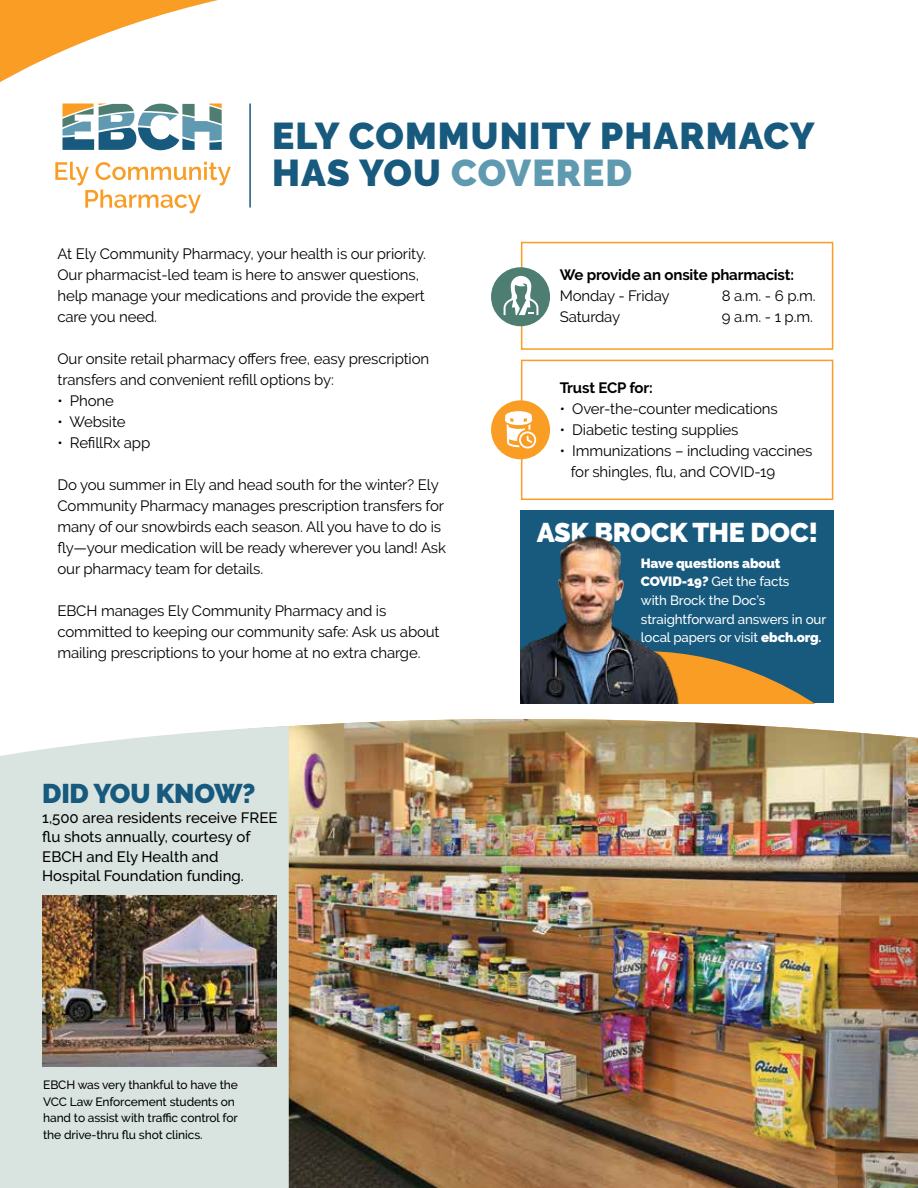
<style>
.page{position:relative;width:918px;height:1188px;background:#fff}
.page>*{position:absolute;margin:0;border:0;box-sizing:border-box;transform-origin:0 0}
.t1{font:900 37.2px/37.2px "Raleway";letter-spacing:.03em;color:#175a7e}
.t2{font:900 27px "Raleway";letter-spacing:-.01em;color:#fff}
.t3{font:900 27px "Raleway";letter-spacing:-.01em;color:#175a7e}
.t4{font:15px/21px "Raleway";letter-spacing:-.01em;color:#000}
.t5{font:500 15px/19.5px "Raleway";color:#000}
.t6{font:700 15px "Raleway";letter-spacing:-.01em;color:#000}
.t7{font:500 13.35px/18.6px "Raleway";letter-spacing:-.01em;color:#fff}
.t8{font:500 12px/16.5px "Raleway";letter-spacing:-.01em;color:#000}
.s1{color:#5f9ab0}
.s2{font-weight:900}
.s3{font-weight:700}
</style>
<div class="page">
<svg style="left:0;top:0;width:251px;height:119px"></svg>
<div style="left:521px;top:242px;width:312px;height:108px;border:2px solid #f99d25"></div>
<img style="left:289px;top:719px;width:629px;height:469px">
<div style="left:521px;top:360px;width:312px;height:140px;border:2px solid #f99d25"></div>
<div style="left:521px;top:510px;width:313px;height:193px;background:#175a7e"></div>
<div style="left:0;top:726px;width:289px;height:462px;background:#d9e4e1"></div>
<img style="left:42px;top:896px;width:234px;height:171px">
<svg style="left:709px;top:658px;width:105px;height:45px"></svg>
<div style="left:491px;top:400px;width:59px;height:59px;background:#f99d25;border-radius:50%"></div>
<svg style="left:505px;top:411px;width:31px;height:38px"></svg>
<div style="left:491px;top:267px;width:59px;height:59px;background:#4e7e71;border-radius:50%"></div>
<svg style="left:504px;top:276px;width:34px;height:39px"></svg>
<svg style="left:63px;top:104px;width:159px;height:46px"></svg>
<svg style="left:55px;top:162px;width:176px;height:51px"></svg>
<hr style="left:249px;top:104px;width:2px;height:104px;background:#175a7e">
<img style="left:521px;top:536px;width:188px;height:167px">
<h1 class="t1" style="left:272px;top:117px;width:544px">ELY COMMUNITY PHARMACY<br>HAS YOU <span class="s1">COVERED</span></h1>
<p class="t4" style="left:57px;top:243px;width:370px">At Ely Community Pharmacy, your health is our priority.<br>Our pharmacist-led team is here to answer questions, help manage your medications and provide the expert care you need.</p>
<p class="t4" style="left:57px;top:348px;width:373px">Our onsite retail pharmacy offers free, easy prescription transfers and convenient refill options by:</p>
<p class="t4" style="left:57px;top:390px;width:58px">• Phone</p>
<p class="t4" style="left:57px;top:411px;width:70px">• Website</p>
<p class="t4" style="left:57px;top:432px;width:94px">• RefillRx app</p>
<p class="t4" style="left:57px;top:474px;width:390px">Do you summer in Ely and head south for the winter? Ely Community Pharmacy manages prescription transfers for many of our snowbirds each season. All you have to do is fly—your medication will be ready wherever you land! Ask our pharmacy team for details.</p>
<p class="t4" style="left:57px;top:600px;width:384px">EBCH manages Ely Community Pharmacy and is committed to keeping our community safe: Ask us about mailing prescriptions to your home at no extra charge.</p>
<h2 class="t3" style="left:42px;top:778px;width:215px">DID YOU KNOW?</h2>
<p class="t5" style="left:42px;top:808px;width:237px">1,500 area residents receive FREE flu shots annually, courtesy of<br>EBCH and Ely Health and<br>Hospital Foundation funding.</p>
<p class="t8" style="left:43px;top:1077px;width:196px">EBCH was very thankful to have the VCC Law Enforcement students on hand to assist with traffic control for the drive-thru flu shot clinics.</p>
<p class="t6" style="left:560px;top:266px;width:236px">We provide an onsite pharmacist:</p>
<p class="t4" style="left:560px;top:285px;width:111px">Monday - Friday</p>
<p class="t4" style="left:722px;top:285px;width:95px">8 a.m. - 6 p.m.</p>
<p class="t4" style="left:560px;top:306px;width:62px">Saturday</p>
<p class="t4" style="left:722px;top:306px;width:93px">9 a.m. - 1 p.m.</p>
<p class="t6" style="left:560px;top:379px;width:94px">Trust ECP for:</p>
<p class="t4" style="left:560px;top:398px;width:219px">• Over-the-counter medications</p>
<p class="t4" style="left:560px;top:419px;width:180px">• Diabetic testing supplies</p>
<p class="t4" style="left:571px;top:440px;width:243px;text-indent:-11px">• Immunizations – including vaccines for shingles, flu, and COVID-19</p>
<h2 class="t2" style="left:537px;top:517px;width:283px">ASK BROCK THE DOC!</h2>
<p class="t7" style="left:641px;top:554px;width:187px"><span class="s2">Have questions about<br>COVID-19?</span> Get the facts<br>with Brock the Doc’s straightforward answers in our local papers or visit <span class="s2">ebch.org</span><span class="s3">.</span></p>
</div>
